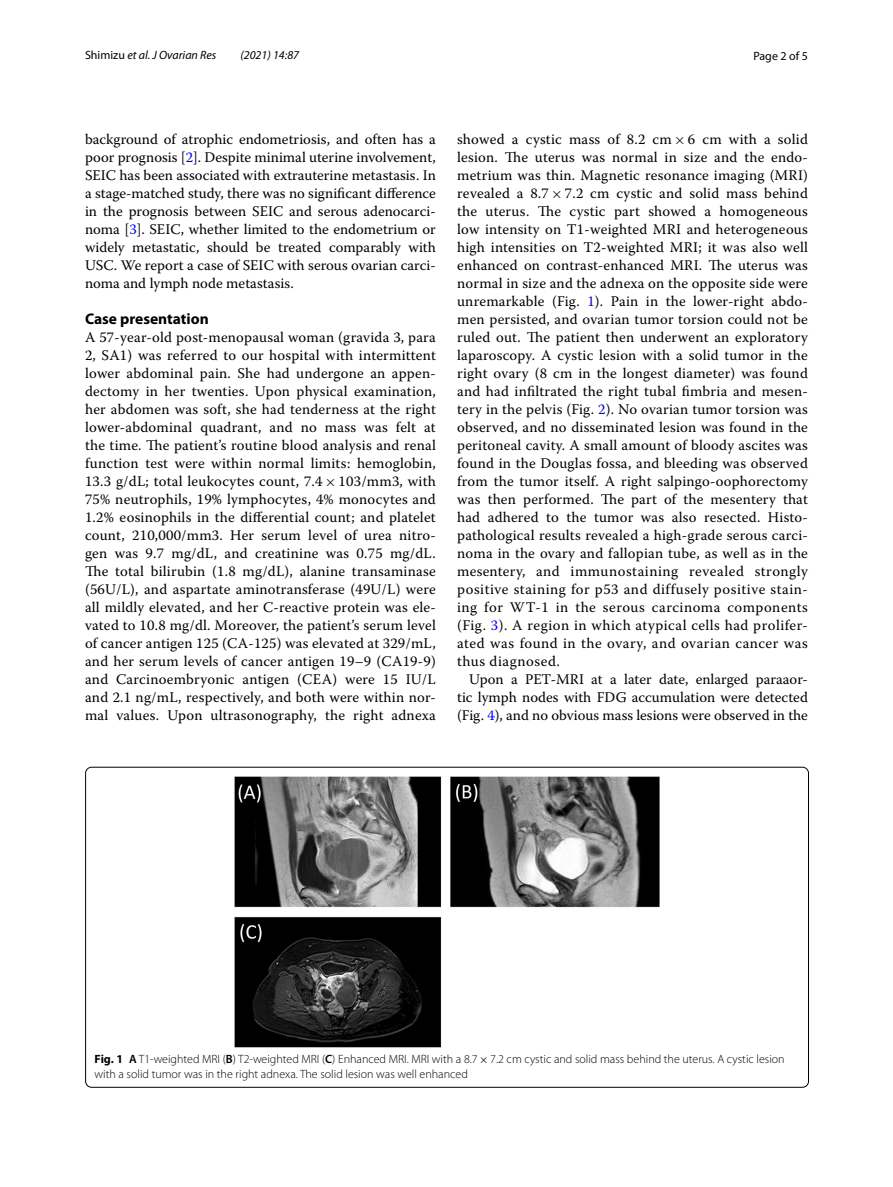
<style>
.page{position:relative;width:893px;height:1187px;background:#fff}
.page>*{position:absolute;margin:0;border:0;box-sizing:border-box;transform-origin:0 0}
.t1{font:700 15.45px "Myriad Pro";color:#000}
.t2{font:14.7px/18px "Warnock Pro";letter-spacing:.01em;color:#000;text-align:justify}
.t3{font:300 12px/15px "Myriad Pro";color:#000}
.t4{font:italic 12px "Myriad Pro";color:#000}
.t5{font:12px "Myriad Pro";color:#000}
.s1{font-style:normal}
.s2{color:#00f}
.s3{font-family:"MTSY"}
.s4{font-weight:700}
.s5{font-weight:600}
.s6{font-family:"MTSY";font-weight:400}
</style>
<div class="page">
<img style="left:234px;top:776px;width:426px;height:271px">
<p class="t4" style="left:85px;top:48px;width:133px"><span class="s1">Shimizu</span> et al. J Ovarian Res</p>
<p class="t4" style="left:240px;top:48px;width:60px">(2021) 14:87</p>
<p class="t5" style="left:753px;top:48px;width:56px">Page 2 of 5</p>
<p class="t2" style="left:85px;top:130px;width:352px">background of atrophic endometriosis, and often has a poor prognosis [<span class="s2">2</span>]. Despite minimal uterine involvement, SEIC has been associated with extrauterine metastasis. In a stage-matched study, there was no significant difference in the prognosis between SEIC and serous adenocarci&shy;noma [<span class="s2">3</span>]. SEIC, whether limited to the endometrium or widely metastatic, should be treated comparably with USC. We report a case of SEIC with serous ovarian carci&shy;noma and lymph node metastasis.</p>
<p class="t1" style="left:85px;top:308px;width:125px">Case presentation</p>
<p class="t2" style="left:85px;top:328px;width:352px">A 57-year-old post-menopausal woman (gravida 3, para 2, SA1) was referred to our hospital with intermittent lower abdominal pain. She had undergone an appen&shy;dectomy in her twenties. Upon physical examination, her abdomen was soft, she had tenderness at the right lower-abdominal quadrant, and no mass was felt at the time. The patient’s routine blood analysis and renal function test were within normal limits: hemoglobin, 13.3 g/dL; total leukocytes count, 7.4<span class="s3">×</span>103/mm3, with 75% neutrophils, 19% lymphocytes, 4% monocytes and 1.2% eosinophils in the differential count; and platelet count, 210,000/mm3. Her serum level of urea nitro&shy;gen was 9.7 mg/dL, and creatinine was 0.75 mg/dL.<br>The total bilirubin (1.8 mg/dL), alanine transaminase (56U/L), and aspartate aminotransferase (49U/L) were all mildly elevated, and her C-reactive protein was ele&shy;vated to 10.8 mg/dl. Moreover, the patient’s serum level of cancer antigen 125 (CA-125) was elevated at 329/mL, and her serum levels of cancer antigen 19–9 (CA19-9) and Carcinoembryonic antigen (CEA) were 15 IU/L and 2.1 ng/mL, respectively, and both were within nor&shy;mal values. Upon ultrasonography, the right adnexa</p>
<p class="t2" style="left:457px;top:130px;width:352px">showed a cystic mass of 8.2 cm <span class="s3">×</span>6 cm with a solid lesion. The uterus was normal in size and the endo&shy;metrium was thin. Magnetic resonance imaging (MRI) revealed a 8.7<span class="s3">×</span>7.2 cm cystic and solid mass behind the uterus. The cystic part showed a homogeneous low intensity on T1-weighted MRI and heterogeneous high intensities on T2-weighted MRI; it was also well enhanced on contrast-enhanced MRI. The uterus was normal in size and the adnexa on the opposite side were unremarkable (Fig. <span class="s2">1</span>). Pain in the lower-right abdo&shy;men persisted, and ovarian tumor torsion could not be ruled out. The patient then underwent an exploratory laparoscopy. A cystic lesion with a solid tumor in the right ovary (8 cm in the longest diameter) was found and had infiltrated the right tubal fimbria and mesen&shy;tery in the pelvis (Fig. <span class="s2">2</span>). No ovarian tumor torsion was observed, and no disseminated lesion was found in the peritoneal cavity. A small amount of bloody ascites was found in the Douglas fossa, and bleeding was observed from the tumor itself. A right salpingo-oophorectomy was then performed. The part of the mesentery that had adhered to the tumor was also resected. Histo&shy;pathological results revealed a high-grade serous carci&shy;noma in the ovary and fallopian tube, as well as in the mesentery, and immunostaining revealed strongly positive staining for p53 and diffusely positive stain&shy;ing for WT-1 in the serous carcinoma components (Fig. <span class="s2">3</span>). A region in which atypical cells had prolifer&shy;ated was found in the ovary, and ovarian cancer was thus diagnosed.</p>
<p class="t2" style="left:457px;top:670px;width:352px;text-indent:12px">Upon a PET-MRI at a later date, enlarged paraaor&shy;tic lymph nodes with FDG accumulation were detected (Fig. <span class="s2">4</span>), and no obvious mass lesions were observed in the</p>
<p class="t3" style="left:95px;top:1051px;width:692px"><span class="s4">Fig. 1</span> <span class="s5">A</span> T1-weighted MRI (<span class="s5">B</span>) T2-weighted MRI (<span class="s5">C</span>) Enhanced MRI. MRI with a 8.7<span class="s6">×</span>7.2 cm cystic and solid mass behind the uterus. A cystic lesion with a solid tumor was in the right adnexa. The solid lesion was well enhanced</p>
</div>
